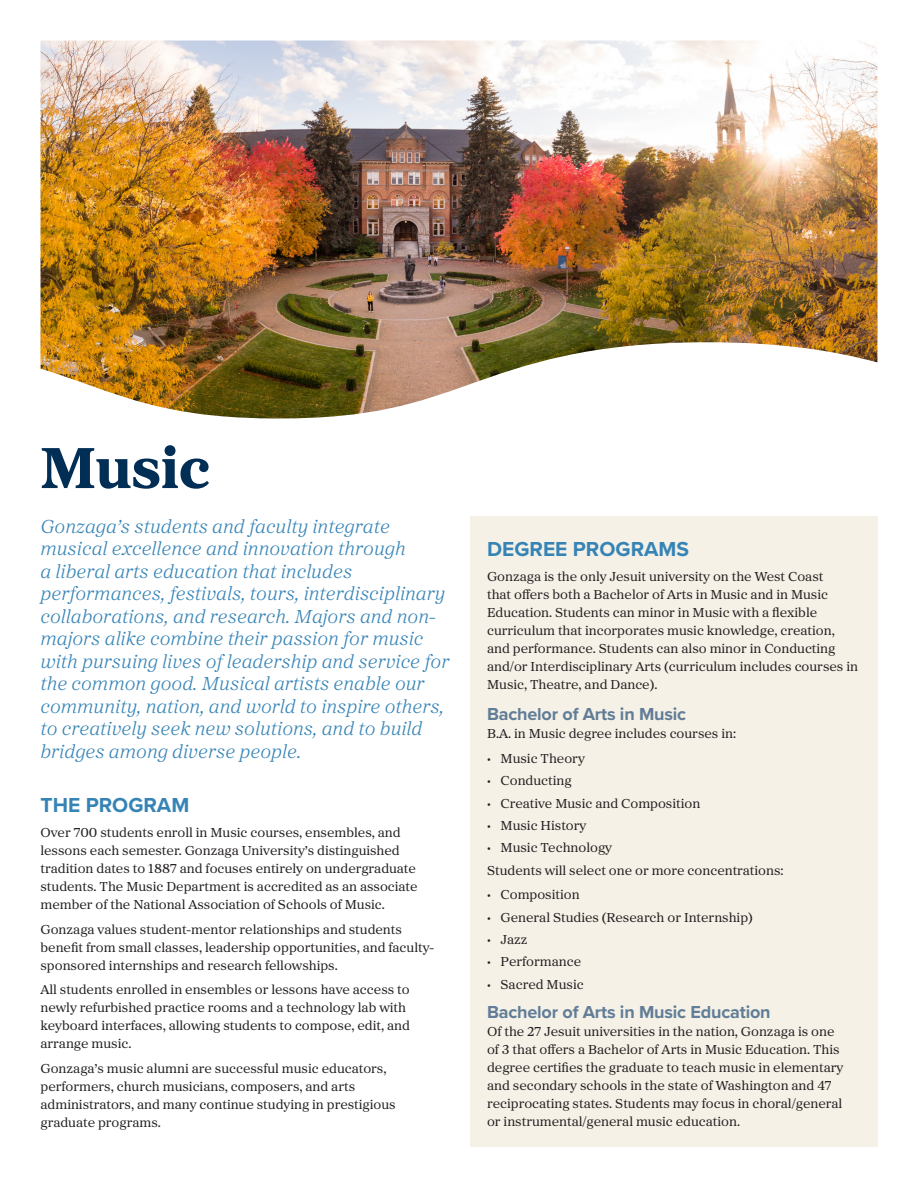
<style>
.page{position:relative;width:918px;height:1188px;background:#fff}
.page>*{position:absolute;margin:0;border:0;box-sizing:border-box;transform-origin:0 0}
.Program_Name{font:60px "Proxima Sera Extrabld";color:#002e54}
.Subhead{font:700 21px "Proxima Nova";color:#3684b6}
.Intro_program{font:italic 300 19.5px/22.5px "Proxima Sera";color:#3684b6}
.Subhead_2{font:700 18px "Proxima Nova";letter-spacing:-.01em;color:#617d97}
.Body_text_2023{font:13.5px/18px "Proxima Sera";color:#231f20}
</style>
<div class="page">
<img style="left:40px;top:40px;width:838px;height:378px">
<div style="left:470px;top:516px;width:408px;height:631px;background:#f5f1e7"></div>
<p class="Program_Name" style="left:40px;top:419px;width:171px">Music</p>
<p class="Intro_program" style="left:40px;top:514px;width:410px">Gonzaga’s students and faculty integrate musical excellence and innovation through<br>a liberal arts education that includes performances, festivals, tours, interdisciplinary collaborations, and research. Majors and non&shy;majors alike combine their passion for music with pursuing lives of leadership and service for the common good. Musical artists enable our community, nation, and world to inspire others, to creatively seek new solutions, and to build bridges among diverse people.</p>
<p class="Subhead" style="left:40px;top:789px;width:150px">THE PROGRAM</p>
<p class="Body_text_2023" style="left:40px;top:823px;width:379px">Over 700 students enroll in Music courses, ensembles, and lessons each semester. Gonzaga University’s distinguished tradition dates to 1887 and focuses entirely on undergraduate students. The Music Department is accredited as an associate member of the National Association of Schools of Music.</p>
<p class="Body_text_2023" style="left:40px;top:919px;width:395px">Gonzaga values student-mentor relationships and students benefit from small classes, leadership opportunities, and faculty&shy;sponsored internships and research fellowships.</p>
<p class="Body_text_2023" style="left:40px;top:980px;width:371px">All students enrolled in ensembles or lessons have access to newly refurbished practice rooms and a technology lab with keyboard interfaces, allowing students to compose, edit, and arrange music.</p>
<p class="Body_text_2023" style="left:40px;top:1059px;width:357px">Gonzaga’s music alumni are successful music educators, performers, church musicians, composers, and arts administrators, and many continue studying in prestigious graduate programs.</p>
<p class="Subhead" style="left:487px;top:533px;width:204px">DEGREE PROGRAMS</p>
<p class="Body_text_2023" style="left:487px;top:567px;width:372px">Gonzaga is the only Jesuit university on the West Coast<br>that offers both a Bachelor of Arts in Music and in Music Education. Students can minor in Music with a flexible curriculum that incorporates music knowledge, creation, and performance. Students can also minor in Conducting and/or Interdisciplinary Arts (curriculum includes courses in Music, Theatre, and Dance).</p>
<p class="Subhead_2" style="left:487px;top:701px;width:201px">Bachelor of Arts in Music</p>
<p class="Body_text_2023" style="left:487px;top:724px;width:251px">B.A. in Music degree includes courses in:</p>
<p class="Body_text_2023" style="left:487px;top:749px;width:99px">• Music Theory</p>
<p class="Body_text_2023" style="left:487px;top:771px;width:86px">• Conducting</p>
<p class="Body_text_2023" style="left:487px;top:793px;width:215px">• Creative Music and Composition</p>
<p class="Body_text_2023" style="left:487px;top:816px;width:101px">• Music History</p>
<p class="Body_text_2023" style="left:487px;top:838px;width:127px">• Music Technology</p>
<p class="Body_text_2023" style="left:487px;top:860px;width:298px">Students will select one or more concentrations:</p>
<p class="Body_text_2023" style="left:487px;top:885px;width:94px">• Composition</p>
<p class="Body_text_2023" style="left:487px;top:907px;width:267px">• General Studies (Research or Internship)</p>
<p class="Body_text_2023" style="left:487px;top:930px;width:42px">• Jazz</p>
<p class="Body_text_2023" style="left:487px;top:952px;width:96px">• Performance</p>
<p class="Body_text_2023" style="left:487px;top:974px;width:98px">• Sacred Music</p>
<p class="Subhead_2" style="left:487px;top:998px;width:285px">Bachelor of Arts in Music Education</p>
<p class="Body_text_2023" style="left:487px;top:1022px;width:358px">Of the 27 Jesuit universities in the nation, Gonzaga is one of 3 that offers a Bachelor of Arts in Music Education. This degree certifies the graduate to teach music in elementary and secondary schools in the state of Washington and 47 reciprocating states. Students may focus in choral/general or instrumental/general music education.</p>
</div>
